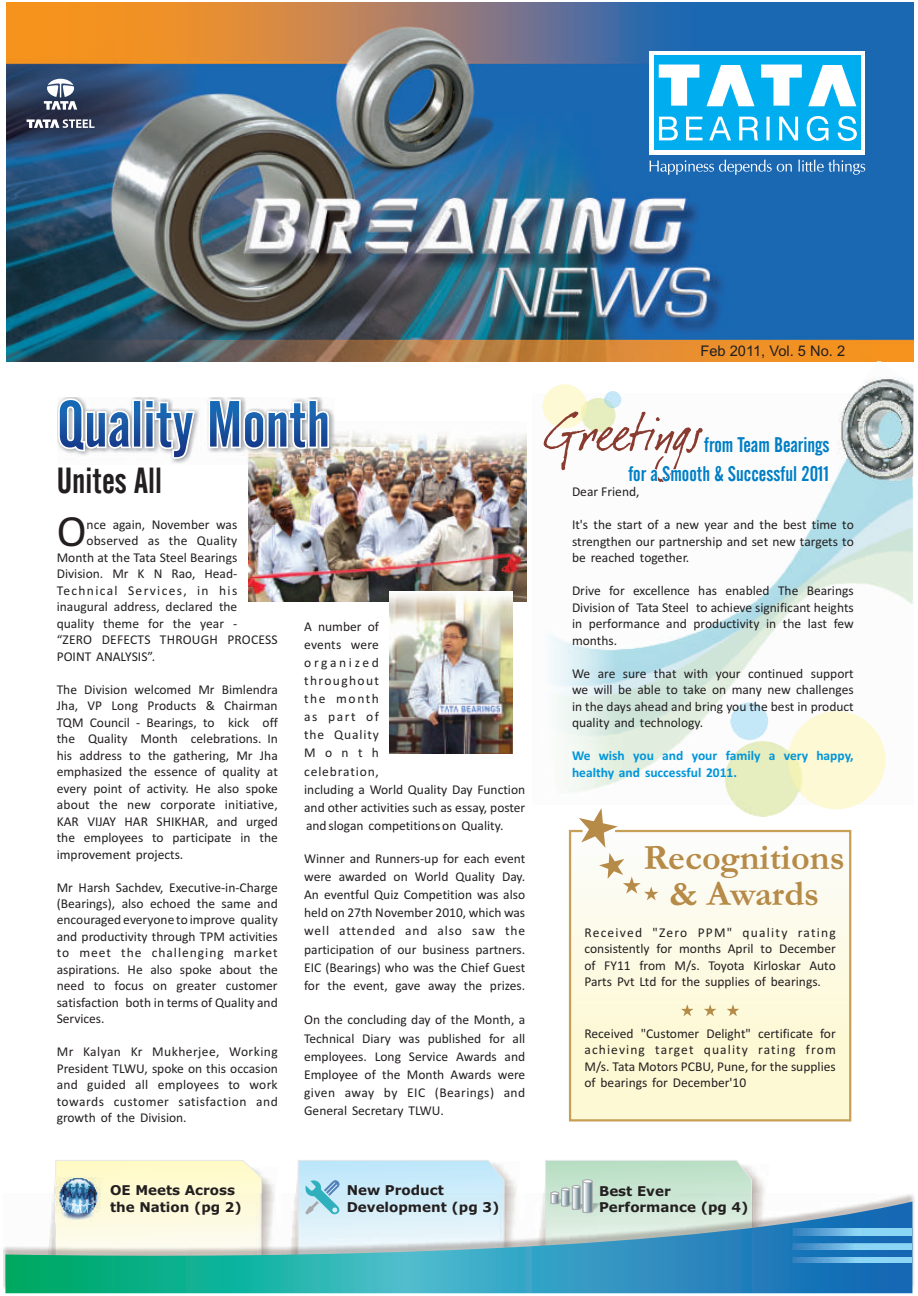
<style>
.page{position:relative;width:918px;height:1296px;background:#fff}
.page>*{position:absolute;margin:0;border:0;box-sizing:border-box;transform-origin:0 0}
.t1{font:45.15px "Calibri";color:#231f20}
.t2{font:700 36px/36.5px "Garamond";color:#b68a47;text-align:center}
.t3{font:36px "Alternate Gothic No 2 BT";color:#231f20}
.t4{font:21px "Alternate Gothic No 2 BT";color:#007ec5}
.t5{font:14.7px "Arial";color:#231f20}
.t6{font:13.5px/16.5px "Calibri";color:#231f20;text-align:justify}
.t7{font:700 13.5px/16.4px "Verdana";color:#231f20}
.t8{font:700 13.5px/16.5px "Calibri";color:#0095d9}
</style>
<div class="page">
<img style="left:543px;top:394px;width:370px;height:411px">
<img style="left:296px;top:1172px;width:220px;height:21px">
<img style="left:54px;top:1176px;width:220px;height:17px">
<svg style="left:55px;top:1160px;width:208px;height:33px;background:#fdf9ce"></svg>
<img style="left:3px;top:1193px;width:912px;height:96px">
<svg style="left:5px;top:1202px;width:907px;height:91px;background:#6ab7bf"></svg>
<img style="left:792px;top:1256px;width:120px;height:7px">
<img style="left:792px;top:1242px;width:120px;height:7px">
<img style="left:792px;top:1229px;width:120px;height:7px">
<img style="left:7px;top:3px;width:906px;height:358px">
<div style="left:650px;top:51px;width:215px;height:104px;background:#fff"></div>
<div style="left:654px;top:55px;width:207px;height:95px;background:#00aeef"></div>
<svg style="left:761px;top:65px;width:41px;height:41px"></svg>
<svg style="left:706px;top:65px;width:49px;height:41px"></svg>
<svg style="left:659px;top:65px;width:40px;height:41px"></svg>
<svg style="left:808px;top:65px;width:48px;height:41px"></svg>
<svg style="left:659px;top:116px;width:198px;height:25px"></svg>
<svg style="left:650px;top:160px;width:142px;height:15px;background:#4583c0"></svg>
<svg style="left:798px;top:160px;width:67px;height:15px"></svg>
<svg style="left:27px;top:79px;width:68px;height:49px"></svg>
<div style="left:725px;top:741px;width:76px;height:76px;background:#e6eec0;border-radius:50%"></div>
<img style="left:787px;top:711px;width:99px;height:98px;border-radius:50%">
<img style="left:730px;top:702px;width:38px;height:38px;border-radius:50%">
<img style="left:581px;top:398px;width:35px;height:34px;border-radius:50%">
<img style="left:542px;top:384px;width:45px;height:45px;border-radius:50%">
<img style="left:604px;top:391px;width:17px;height:17px;border-radius:50%">
<img style="left:56px;top:1177px;width:48px;height:45px">
<svg style="left:297px;top:1160px;width:208px;height:105px;background:#bde2ed"></svg>
<img style="left:248px;top:421px;width:278px;height:181px">
<img style="left:390px;top:591px;width:122px;height:163px">
<img style="left:57px;top:405px;width:277px;height:59px">
<svg style="left:58px;top:398px;width:271px;height:61px"></svg>
<svg style="left:58px;top:399px;width:136px;height:59px"></svg>
<svg style="left:210px;top:400px;width:122px;height:48px"></svg>
<svg style="left:544px;top:411px;width:275px;height:71px"></svg>
<img style="left:819px;top:359px;width:95px;height:142px">
<svg style="left:579px;top:808px;width:39px;height:21px"></svg>
<svg style="left:568px;top:829px;width:284px;height:293px"></svg>
<svg style="left:545px;top:1160px;width:207px;height:105px;background:#a0cacb"></svg>
<svg style="left:582px;top:1179px;width:11px;height:4px"></svg>
<p class="t5" style="left:701px;top:345px;width:146px">Feb 2011, Vol. 5 No. 2</p>
<h3 class="t4" style="left:704px;top:436px;width:127px">from Team Bearings</h3>
<h2 class="t3" style="left:57px;top:466px;width:107px">Unites All</h2>
<h3 class="t4" style="left:628px;top:465px;width:202px">for a Smooth &amp; Successful 2011</h3>
<p class="t6" style="left:572px;top:485px;width:69px">Dear Friend,</p>
<p class="t6" style="left:572px;top:518px;width:283px">It's the start of a new year and the best time to strengthen our partnership and set new targets to be reached together.</p>
<p class="t6" style="left:572px;top:584px;width:283px">Drive for excellence has enabled The Bearings Division of Tata Steel to achieve significant heights in performance and productivity in the last few months.</p>
<p class="t6" style="left:572px;top:666px;width:283px">We are sure that with your continued support we will be able to take on many new challenges in the days ahead and bring you the best in product quality and technology.</p>
<p class="t8" style="left:572px;top:749px;width:283px">We wish you and your family a very happy, healthy and successful 2011.</p>
<h1 class="t1" style="left:57px;top:512px;width:31px">O</h1>
<p class="t6" style="left:87px;top:517px;width:152px">nce again, November was</p>
<p class="t6" style="left:57px;top:534px;width:223px;text-align:left;text-indent:30px">observed as the Quality<br>Month at the Tata Steel Bearings<br>Division. Mr K N Rao, Head-<br>Technical Services, in his inaugural address, declared the quality theme for the year -<br>“ZERO DEFECTS THROUGH PROCESS<br>POINT ANALYSIS”.</p>
<p class="t6" style="left:57px;top:682px;width:223px">The Division welcomed Mr Bimlendra Jha, VP Long Products &amp; Chairman TQM Council - Bearings, to kick off the Quality Month celebrations. In his address to the gathering, Mr Jha emphasized the essence of quality at every point of activity. He also spoke about the new corporate initiative, KAR VIJAY HAR SHIKHAR, and urged the employees to participate in the improvement projects.</p>
<p class="t6" style="left:57px;top:880px;width:223px">Mr Harsh Sachdev, Executive-in-Charge (Bearings), also echoed the same and encouraged everyone to improve quality and productivity through TPM activities to meet the challenging market aspirations. He also spoke about the need to focus on greater customer satisfaction both in terms of Quality and Services.</p>
<p class="t6" style="left:57px;top:1045px;width:223px">Mr Kalyan Kr Mukherjee, Working President TLWU, spoke on this occasion and guided all employees to work towards customer satisfaction and growth of the Division.</p>
<p class="t6" style="left:304px;top:618px;width:223px;line-height:18.1px;text-align:left">A number of<br>events were<br>organized<br>throughout<br>the month<br>as part of<br>the Quality<br>Month<br>celebration,<br>including a World Quality Day Function and other activities such as essay, poster and slogan competitions on Quality.</p>
<p class="t6" style="left:304px;top:851px;width:223px;line-height:18.1px">Winner and Runners-up for each event were awarded on World Quality Day.<br>An eventful Quiz Competition was also held on 27th November 2010, which was well attended and also saw the participation of our business partners.<br>EIC (Bearings) who was the Chief Guest for the event, gave away the prizes.</p>
<p class="t6" style="left:304px;top:1012px;width:223px;line-height:18.1px">On the concluding day of the Month, a Technical Diary was published for all employees. Long Service Awards and Employee of the Month Awards were given away by EIC (Bearings) and General Secretary TLWU.</p>
<h2 class="t2" style="left:644px;top:843px;width:203px">Recognitions &amp; Awards</h2>
<p class="t6" style="left:584px;top:925px;width:253px">Received "Zero PPM" quality rating consistently for months April to December of FY11 from M/s. Toyota Kirloskar Auto Parts Pvt Ltd for the supplies of bearings.</p>
<p class="t6" style="left:584px;top:1026px;width:253px">Received "Customer Delight" certificate for achieving target quality rating from M/s. Tata Motors PCBU, Pune, for the supplies of bearings for December'10</p>
<p class="t7" style="left:110px;top:1183px;width:133px">OE Meets Across the Nation (pg 2)</p>
<p class="t7" style="left:347px;top:1184px;width:154px">New Product<br>Development (pg 3)</p>
<p class="t7" style="left:599px;top:1184px;width:151px">Best Ever<br>Performance (pg 4)</p>
</div>
